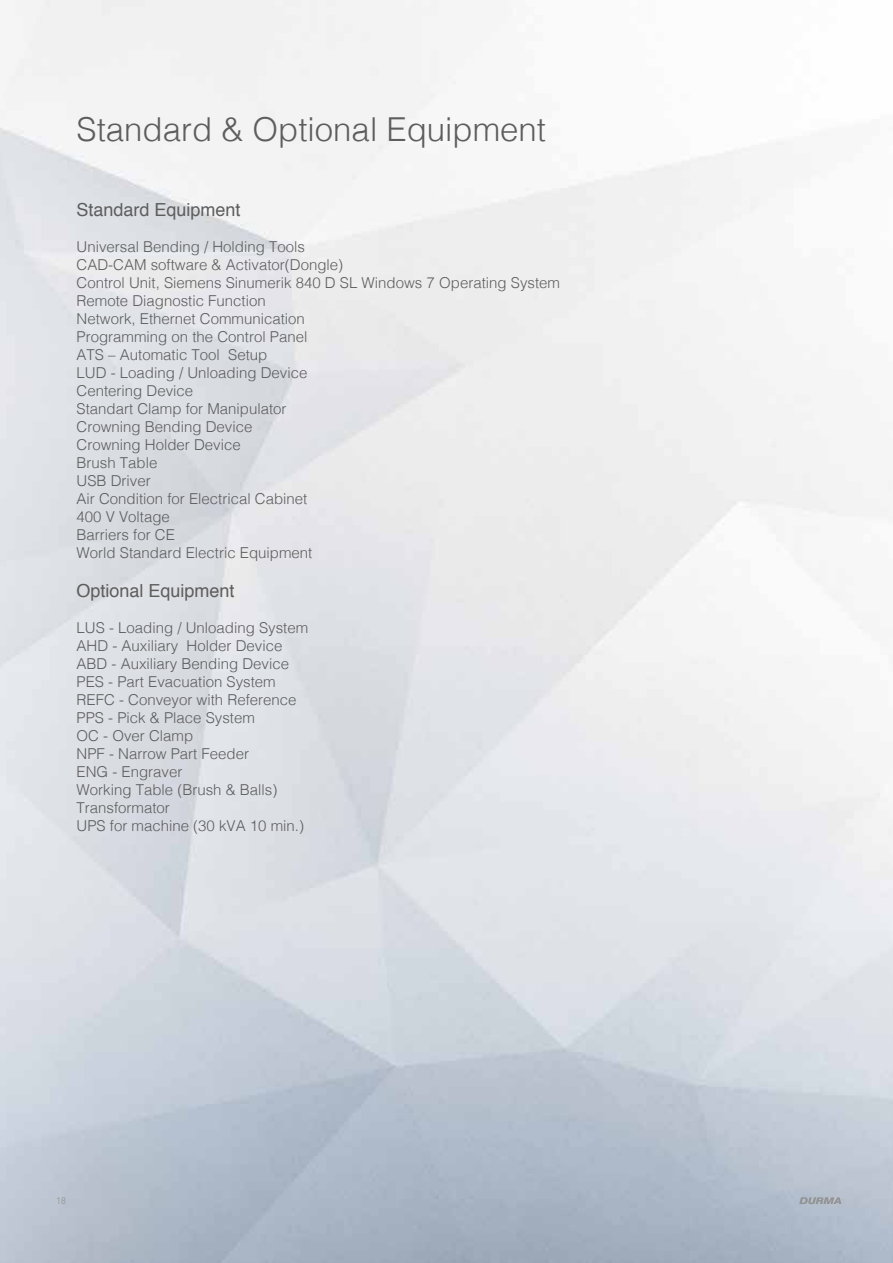
<style>
.page{position:relative;width:893px;height:1263px;background:#fff}
.page>*{position:absolute;margin:0;border:0;box-sizing:border-box;transform-origin:0 0}
.t1{font:300 33px "Helvetica";color:#5d5d5d}
.t2{font:18px "Helvetica";color:#5d5d5d}
.t3{font:300 15px/18px "Helvetica";color:#5d5d5d}
.t4{font:300 condensed 9.75px "Helvetica Neue LT Pro";color:#939393}
</style>
<div class="page">
<svg style="left:797px;top:1197px;width:44px;height:8px"></svg>
<h1 class="t1" style="left:77px;top:101px;width:471px">Standard &amp; Optional Equipment</h1>
<p class="t2" style="left:77px;top:196px;width:166px">Standard Equipment</p>
<p class="t3" style="left:77px;top:236px;width:485px">Universal Bending / Holding Tools<br>CAD-CAM software &amp; Activator(Dongle)<br>Control Unit, Siemens Sinumerik 840 D SL Windows 7 Operating System<br>Remote Diagnostic Function<br>Network, Ethernet Communication<br>Programming on the Control Panel<br>ATS – Automatic Tool Setup<br>LUD - Loading / Unloading Device<br>Centering Device<br>Standart Clamp for Manipulator<br>Crowning Bending Device<br>Crowning Holder Device<br>Brush Table<br>USB Driver<br>Air Condition for Electrical Cabinet<br>400 V Voltage<br>Barriers for CE<br>World Standard Electric Equipment</p>
<p class="t2" style="left:77px;top:577px;width:160px">Optional Equipment</p>
<p class="t3" style="left:77px;top:618px;width:233px">LUS - Loading / Unloading System<br>AHD - Auxiliary Holder Device<br>ABD - Auxiliary Bending Device<br>PES - Part Evacuation System<br>REFC - Conveyor with Reference<br>PPS - Pick &amp; Place System<br>OC - Over Clamp<br>NPF - Narrow Part Feeder<br>ENG - Engraver<br>Working Table (Brush &amp; Balls)<br>Transformator<br>UPS for machine (30 kVA 10 min.)</p>
<p class="t4" style="left:56px;top:1195px;width:11px">18</p>
<p class="t4" style="left:54px;top:1196px;width:11px">18</p>
</div>
